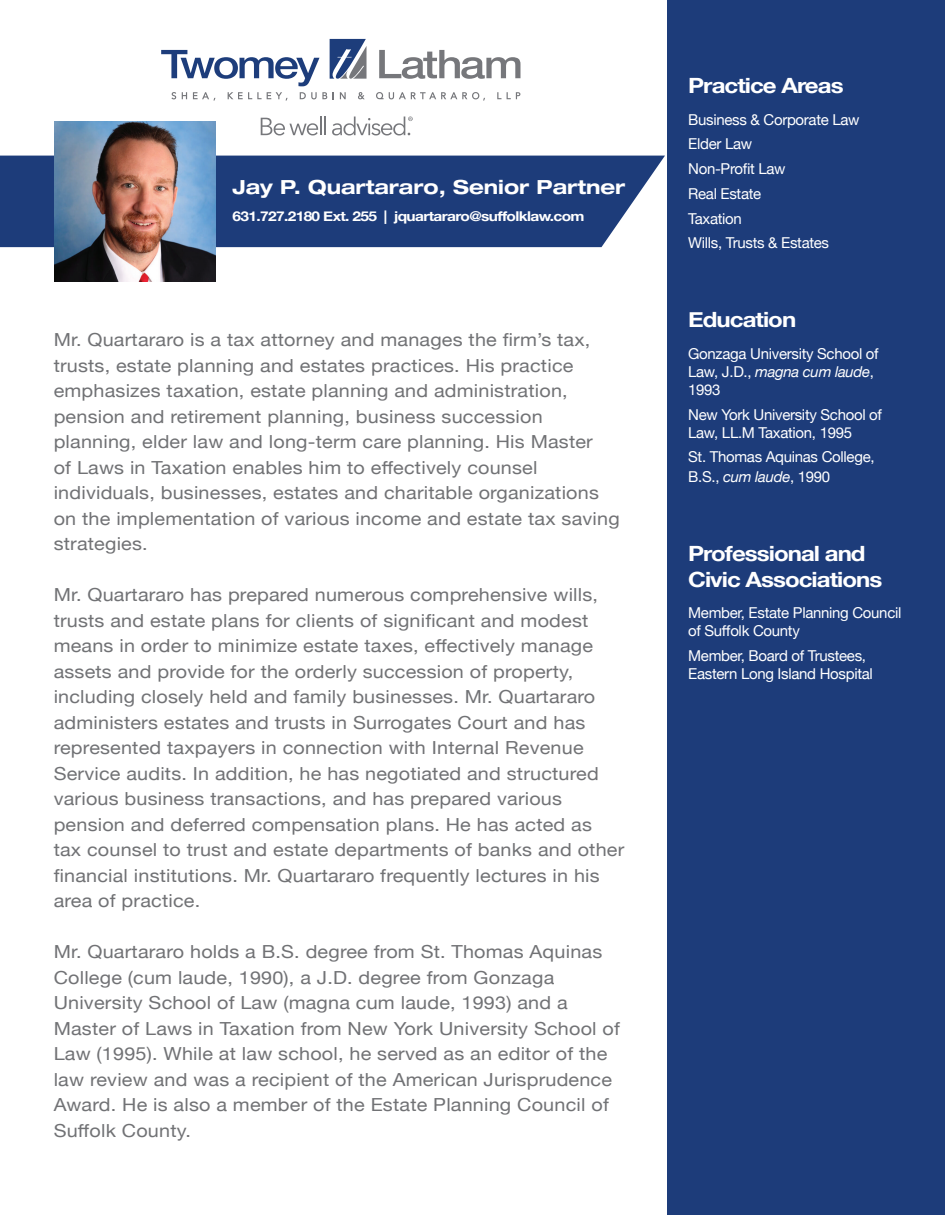
<style>
.page{position:relative;width:945px;height:1215px;background:#fff}
.page>*{position:absolute;margin:0;border:0;box-sizing:border-box;transform-origin:0 0}
.t1{font:700 21px/25.5px "Helvetica Neue";letter-spacing:-.04em;color:#fff;scale:1.15 1}
.t2{font:700 expanded 19.5px "Helvetica Neue LT Std";color:#fff}
.t3{font:18px/25.5px "Helvetica Neue";letter-spacing:.01em;color:#717275;scale:1.1 1}
.t4{font:15px/24.8px "Helvetica Neue";letter-spacing:-.02em;color:#fff}
.t5{font:700 13.5px "Helvetica Neue";letter-spacing:-.04em;color:#fff;scale:1.15 1}
.s1{font-style:italic}
</style>
<div class="page">
<div style="left:668px;top:0;width:277px;height:1215px;background:#1d3c7a"></div>
<div style="left:0;top:156px;width:665px;height:91px;background:#1d3c7a"></div>
<svg style="left:171px;top:92px;width:5px;height:7px"></svg>
<svg style="left:182px;top:92px;width:5px;height:7px"></svg>
<svg style="left:193px;top:92px;width:22px;height:9px"></svg>
<svg style="left:228px;top:92px;width:60px;height:9px"></svg>
<svg style="left:300px;top:92px;width:27px;height:7px"></svg>
<svg style="left:340px;top:92px;width:6px;height:7px"></svg>
<svg style="left:358px;top:92px;width:7px;height:7px"></svg>
<svg style="left:376px;top:92px;width:109px;height:9px"></svg>
<svg style="left:497px;top:92px;width:23px;height:7px"></svg>
<svg style="left:161px;top:50px;width:159px;height:36px"></svg>
<svg style="left:379px;top:50px;width:141px;height:29px"></svg>
<svg style="left:330px;top:39px;width:37px;height:40px"></svg>
<svg style="left:261px;top:117px;width:65px;height:18px"></svg>
<svg style="left:332px;top:117px;width:81px;height:18px"></svg>
<img style="left:55px;top:121px;width:160px;height:161px">
<p class="t2" style="left:232px;top:175px;width:394px">Jay P. Quartararo, Senior Partner</p>
<p class="t5" style="left:232px;top:206px;width:308px">631.727.2180 Ext. 255 | jquartararo@suffolklaw.com</p>
<p class="t3" style="left:54px;top:328px;width:516px">Mr. Quartararo is a tax attorney and manages the firm’s tax, trusts, estate planning and estates practices. His practice emphasizes taxation, estate planning and administration, pension and retirement planning, business succession planning, elder law and long-term care planning. His Master<br>of Laws in Taxation enables him to effectively counsel individuals, businesses, estates and charitable organizations on the implementation of various income and estate tax saving strategies.</p>
<p class="t3" style="left:54px;top:583px;width:520px">Mr. Quartararo has prepared numerous comprehensive wills, trusts and estate plans for clients of significant and modest means in order to minimize estate taxes, effectively manage assets and provide for the orderly succession of property, including closely held and family businesses. Mr. Quartararo administers estates and trusts in Surrogates Court and has represented taxpayers in connection with Internal Revenue Service audits. In addition, he has negotiated and structured various business transactions, and has prepared various pension and deferred compensation plans. He has acted as<br>tax counsel to trust and estate departments of banks and other financial institutions. Mr. Quartararo frequently lectures in his area of practice.</p>
<p class="t3" style="left:54px;top:940px;width:516px">Mr. Quartararo holds a B.S. degree from St. Thomas Aquinas College (cum laude, 1990), a J.D. degree from Gonzaga University School of Law (magna cum laude, 1993) and a Master of Laws in Taxation from New York University School of Law (1995). While at law school, he served as an editor of the law review and was a recipient of the American Jurisprudence Award. He is also a member of the Estate Planning Council of Suffolk County.</p>
<p class="t1" style="left:688px;top:73px;width:137px">Practice Areas</p>
<p class="t4" style="left:688px;top:108px;width:173px">Business &amp; Corporate Law<br>Elder Law<br>Non-Profit Law<br>Real Estate<br>Taxation<br>Wills, Trusts &amp; Estates</p>
<p class="t1" style="left:688px;top:308px;width:95px">Education</p>
<p class="t4" style="left:688px;top:345px;width:192px;line-height:18px">Gonzaga University School of<br>Law, J.D., <span class="s1">magna cum laude</span>,<br>1993</p>
<p class="t4" style="left:688px;top:406px;width:195px;line-height:18px">New York University School of<br>Law, LL.M Taxation, 1995</p>
<p class="t4" style="left:688px;top:448px;width:188px;line-height:19.8px">St. Thomas Aquinas College,<br>B.S., <span class="s1">cum laude</span>, 1990</p>
<p class="t1" style="left:688px;top:542px;width:170px">Professional and<br>Civic Associations</p>
<p class="t4" style="left:688px;top:605px;width:215px;line-height:18px">Member, Estate Planning Council of Suffolk County</p>
<p class="t4" style="left:688px;top:648px;width:186px;line-height:18px">Member, Board of Trustees,<br>Eastern Long Island Hospital</p>
</div>
